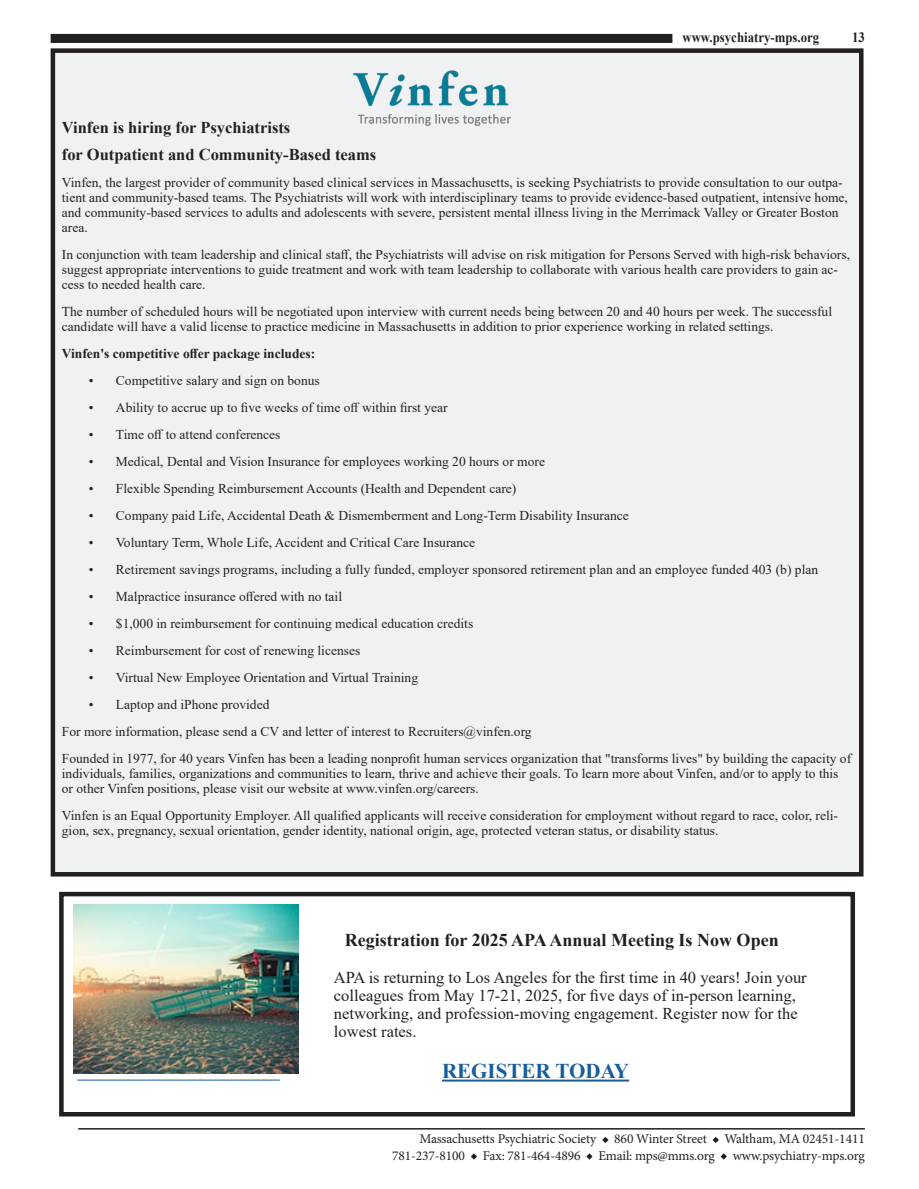
<style>
.page{position:relative;width:919px;height:1189px;background:#fff}
.page>*{position:absolute;margin:0;border:0;box-sizing:border-box;transform-origin:0 0}
.t1{font:700 21px "Times New Roman";color:#175d9e}
.t2{font:700 18px "Times New Roman";color:#231f20}
.t3{font:16.5px/18px "Times New Roman";color:#231f20}
.t4{font:700 16.5px "Times New Roman";color:#222}
.t5{font:700 14.25px "Times New Roman";color:#231f20;scale:.9 1}
.t6{font:13.5px/15px "Times New Roman";color:#222}
.t7{font:13.5px "Minion Pro";letter-spacing:-.01em;color:#231f20}
.t8{font:700 13.5px "Times New Roman";color:#222}
</style>
<div class="page">
<hr style="left:78px;top:1127px;width:786px;height:2px;background:#231f20">
<svg style="left:602px;top:1137px;width:6px;height:5px"></svg>
<svg style="left:712px;top:1137px;width:6px;height:5px"></svg>
<svg style="left:471px;top:1153px;width:6px;height:6px"></svg>
<svg style="left:586px;top:1153px;width:6px;height:6px"></svg>
<svg style="left:720px;top:1153px;width:6px;height:6px"></svg>
<div style="left:51px;top:34px;width:621px;height:9px;background:#231f20"></div>
<img style="left:73px;top:904px;width:225px;height:169px">
<hr style="left:77px;top:1079px;width:203px;height:1px;background:#175d9e">
<hr style="left:442px;top:1079px;width:187px;height:2px;background:#175d9e">
<div style="left:59px;top:891px;width:795px;height:225px;border:4px solid #231f20"></div>
<div style="left:53px;top:51px;width:807px;height:823px;background:#f0f1f2"></div>
<div style="left:51px;top:48px;width:812px;height:828px;border:4px solid #231f20"></div>
<img style="left:353px;top:70px;width:158px;height:56px">
<p class="t5" style="left:682px;top:27px;width:153px">www.psychiatry-mps.org</p>
<p class="t5" style="left:851px;top:27px;width:16px">13</p>
<p class="t4" style="left:62px;top:115px;width:230px">Vinfen is hiring for Psychiatrists</p>
<p class="t4" style="left:62px;top:142px;width:316px">for Outpatient and Community-Based teams</p>
<p class="t6" style="left:62px;top:174px;width:787px">Vinfen, the largest provider of community based clinical services in Massachusetts, is seeking Psychiatrists to provide consultation to our outpa&shy;tient and community-based teams. The Psychiatrists will work with interdisciplinary teams to provide evidence-based outpatient, intensive home, and community-based services to adults and adolescents with severe, persistent mental illness living in the Merrimack Valley or Greater Boston area.</p>
<p class="t6" style="left:62px;top:246px;width:789px">In conjunction with team leadership and clinical staff, the Psychiatrists will advise on risk mitigation for Persons Served with high-risk behaviors, suggest appropriate interventions to guide treatment and work with team leadership to collaborate with various health care providers to gain ac&shy;cess to needed health care.</p>
<p class="t6" style="left:62px;top:303px;width:771px">The number of scheduled hours will be negotiated upon interview with current needs being between 20 and 40 hours per week. The successful candidate will have a valid license to practice medicine in Massachusetts in addition to prior experience working in related settings.</p>
<p class="t8" style="left:62px;top:344px;width:255px">Vinfen's competitive offer package includes:</p>
<p class="t6" style="left:89px;top:372px;width:232px">• Competitive salary and sign on bonus</p>
<p class="t6" style="left:89px;top:399px;width:360px">• Ability to accrue up to five weeks of time off within first year</p>
<p class="t6" style="left:89px;top:426px;width:193px">• Time off to attend conferences</p>
<p class="t6" style="left:89px;top:453px;width:457px">• Medical, Dental and Vision Insurance for employees working 20 hours or more</p>
<p class="t6" style="left:89px;top:480px;width:429px">• Flexible Spending Reimbursement Accounts (Health and Dependent care)</p>
<p class="t6" style="left:89px;top:507px;width:541px">• Company paid Life, Accidental Death &amp; Dismemberment and Long-Term Disability Insurance</p>
<p class="t6" style="left:89px;top:534px;width:387px">• Voluntary Term, Whole Life, Accident and Critical Care Insurance</p>
<p class="t6" style="left:89px;top:561px;width:730px">• Retirement savings programs, including a fully funded, employer sponsored retirement plan and an employee funded 403 (b) plan</p>
<p class="t6" style="left:89px;top:588px;width:254px">• Malpractice insurance offered with no tail</p>
<p class="t6" style="left:89px;top:615px;width:385px">• $1,000 in reimbursement for continuing medical education credits</p>
<p class="t6" style="left:89px;top:642px;width:273px">• Reimbursement for cost of renewing licenses</p>
<p class="t6" style="left:89px;top:669px;width:330px">• Virtual New Employee Orientation and Virtual Training</p>
<p class="t6" style="left:89px;top:696px;width:182px">• Laptop and iPhone provided</p>
<p class="t6" style="left:62px;top:723px;width:471px">For more information, please send a CV and letter of interest to Recruiters@vinfen.org</p>
<p class="t6" style="left:62px;top:750px;width:790px">Founded in 1977, for 40 years Vinfen has been a leading nonprofit human services organization that "transforms lives" by building the capacity of individuals, families, organizations and communities to learn, thrive and achieve their goals. To learn more about Vinfen, and/or to apply to this or other Vinfen positions, please visit our website at www.vinfen.org/careers.</p>
<p class="t6" style="left:62px;top:807px;width:777px">Vinfen is an Equal Opportunity Employer. All qualified applicants will receive consideration for employment without regard to race, color, reli&shy;gion, sex, pregnancy, sexual orientation, gender identity, national origin, age, protected veteran status, or disability status.</p>
<p class="t2" style="left:345px;top:926px;width:435px">Registration for 2025 APA Annual Meeting Is Now Open</p>
<p class="t3" style="left:334px;top:967px;width:474px">APA is returning to Los Angeles for the first time in 40 years! Join your colleagues from May 17-21, 2025, for five days of in-person learning, networking, and profession-moving engagement. Register now for the lowest rates.</p>
<p class="t1" style="left:442px;top:1055px;width:188px">REGISTER TODAY</p>
<p class="t7" style="left:419px;top:1129px;width:178px">Massachusetts Psychiatric Society</p>
<p class="t7" style="left:614px;top:1129px;width:94px">860 Winter Street</p>
<p class="t7" style="left:724px;top:1129px;width:142px">Waltham, MA 02451-1411</p>
<p class="t7" style="left:392px;top:1145px;width:74px">781-237-8100</p>
<p class="t7" style="left:482px;top:1145px;width:99px">Fax: 781-464-4896</p>
<p class="t7" style="left:598px;top:1145px;width:118px">Email: mps@mms.org</p>
<p class="t7" style="left:732px;top:1145px;width:134px">www.psychiatry-mps.org</p>
</div>
